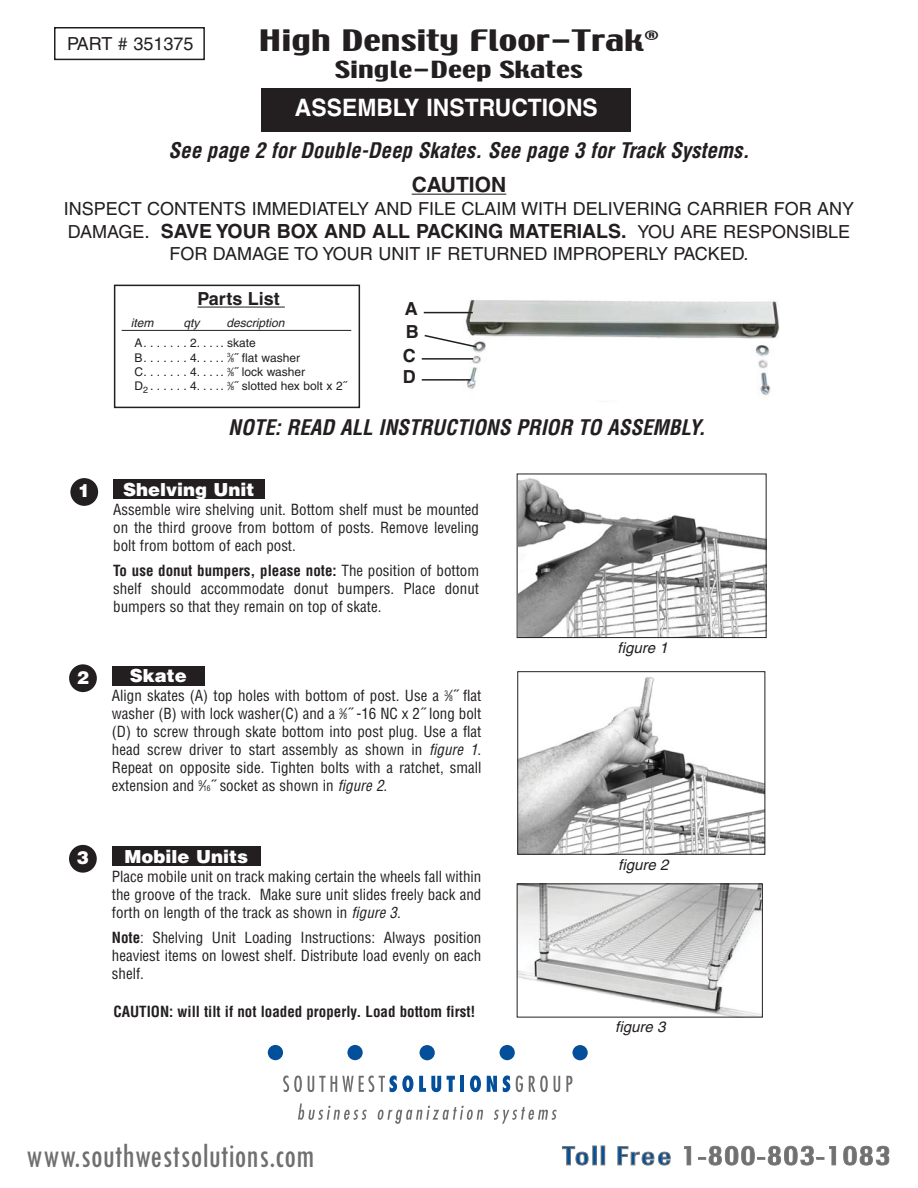
<style>
.page{position:relative;width:918px;height:1188px;background:#fff}
.page>*{position:absolute;margin:0;border:0;box-sizing:border-box;transform-origin:0 0}
.t1{font:condensed 36px "Tw Cen";color:#6f6f6f;scale:.92 1}
.t2{font:26.25px "Techno";color:#231f20;scale:1.51 1}
.t3{font:700 24px "Helvetica";color:#fff;scale:.95 1}
.t4{font:italic 700 condensed 21px "Helvetica";color:#231f20}
.t5{font:21px "Techno";color:#231f20;scale:1.51 1}
.t6{font:700 21px "Helvetica";color:#231f20}
.t7{font:700 19.5px "Helvetica";color:#231f20}
.t8{font:18px "Helvetica";color:#231f20}
.t9{font:900 18px "Helvetica";color:#fff}
.t10{font:700 18px/23.1px "Helvetica";color:#231f20;text-align:justify}
.t11{font:condensed 15px/18px "Helvetica";color:#231f20;text-align:justify}
.t12{font:700 condensed 15px "Helvetica";color:#231f20}
.t13{font:italic 15px "Helvetica";color:#231f20}
.t14{font:12px/14.4px "Helvetica";color:#231f20}
.t15{font:italic 12px "Helvetica";color:#231f20}
.s1{font-weight:400;font-size:18px}
.s2{font-weight:400}
.s3{font-size:6px}
.s4{font-weight:700}
.s5{font-size:7.5px}
.s6{font-style:italic}
</style>
<div class="page">
<div style="left:54px;top:27px;width:151px;height:33px;border:2px solid #231f20"></div>
<div style="left:261px;top:88px;width:370px;height:44px;background:#231f20"></div>
<div style="left:70px;top:478px;width:28px;height:28px;background:#231f20;border-radius:50%"></div>
<div style="left:113px;top:480px;width:151px;height:19px;background:#231f20"></div>
<div style="left:69px;top:664px;width:28px;height:28px;background:#231f20;border-radius:50%"></div>
<div style="left:112px;top:666px;width:92px;height:19px;background:#231f20"></div>
<div style="left:69px;top:845px;width:28px;height:28px;background:#231f20;border-radius:50%"></div>
<div style="left:112px;top:846px;width:149px;height:20px;background:#231f20"></div>
<hr style="left:412px;top:194px;width:94px;height:1px;background:#231f20">
<img style="left:458px;top:299px;width:322px;height:98px">
<div style="left:114px;top:285px;width:246px;height:123px;border:2px solid #231f20"></div>
<hr style="left:198px;top:307px;width:87px;height:1px;background:#231f20">
<hr style="left:122px;top:330px;width:229px;height:1px;background:#231f20">
<hr style="left:424px;top:312px;width:49px;height:1px;background:#231f20">
<svg style="left:424px;top:334px;width:54px;height:15px"></svg>
<hr style="left:422px;top:358px;width:51px;height:2px;background:#231f20">
<hr style="left:422px;top:379px;width:49px;height:2px;background:#231f20">
<img style="left:519px;top:478px;width:246px;height:158px">
<div style="left:517px;top:474px;width:250px;height:164px;border:1px solid #231f20"></div>
<img style="left:519px;top:677px;width:244px;height:176px">
<div style="left:517px;top:671px;width:248px;height:184px;border:1px solid #231f20"></div>
<img style="left:519px;top:886px;width:242px;height:130px">
<svg style="left:562px;top:1146px;width:27px;height:19px"></svg>
<div style="left:601px;top:1146px;width:4px;height:19px;border:1px solid #79787a"></div>
<svg style="left:618px;top:1146px;width:53px;height:19px"></svg>
<svg style="left:684px;top:1146px;width:7px;height:19px"></svg>
<svg style="left:698px;top:1146px;width:138px;height:19px"></svg>
<svg style="left:843px;top:1146px;width:46px;height:19px"></svg>
<svg style="left:298px;top:1103px;width:69px;height:17px"></svg>
<svg style="left:377px;top:1106px;width:106px;height:18px"></svg>
<svg style="left:494px;top:1107px;width:63px;height:17px"></svg>
<svg style="left:283px;top:1076px;width:19px;height:16px"></svg>
<svg style="left:308px;top:1075px;width:105px;height:17px"></svg>
<svg style="left:419px;top:1076px;width:22px;height:16px"></svg>
<svg style="left:447px;top:1076px;width:8px;height:16px"></svg>
<hr style="left:460px;top:1076px;width:4px;height:16px;background:#044f9a">
<svg style="left:470px;top:1075px;width:11px;height:17px"></svg>
<svg style="left:487px;top:1076px;width:10px;height:16px"></svg>
<svg style="left:503px;top:1075px;width:7px;height:17px"></svg>
<svg style="left:516px;top:1076px;width:7px;height:16px"></svg>
<svg style="left:529px;top:1076px;width:19px;height:16px"></svg>
<svg style="left:554px;top:1076px;width:6px;height:16px"></svg>
<svg style="left:566px;top:1076px;width:6px;height:16px"></svg>
<div style="left:572px;top:1045px;width:16px;height:15px;background:#044f9a;border-radius:50%"></div>
<div style="left:268px;top:1045px;width:15px;height:15px;background:#044f9a;border-radius:50%"></div>
<div style="left:420px;top:1045px;width:15px;height:15px;background:#044f9a;border-radius:50%"></div>
<div style="left:347px;top:1045px;width:16px;height:15px;background:#044f9a;border-radius:50%"></div>
<div style="left:500px;top:1045px;width:15px;height:15px;background:#044f9a;border-radius:50%"></div>
<p class="t8" style="left:67px;top:37px;width:128px">PART # 351375</p>
<h2 class="t2" style="left:258px;top:26px;width:267px">High Density Floor-Trak<sup>®</sup></h2>
<h3 class="t5" style="left:335px;top:58px;width:165px">Single-Deep Skates</h3>
<h3 class="t3" style="left:295px;top:99px;width:320px">ASSEMBLY INSTRUCTIONS</h3>
<h3 class="t4" style="left:168px;top:142px;width:583px">See page 2 for Double-Deep Skates. See page 3 for Track Systems.</h3>
<h3 class="t6" style="left:412px;top:177px;width:96px">CAUTION</h3>
<p class="t8" style="left:64px;top:202px;width:792px">INSPECT CONTENTS IMMEDIATELY AND FILE CLAIM WITH DELIVERING CARRIER FOR ANY</p>
<h3 class="t7" style="left:68px;top:224px;width:784px"><span class="s1">DAMAGE</span><span class="s2">.</span> SAVE YOUR BOX AND ALL PACKING MATERIALS. <span class="s1">YOU ARE RESPONSIBLE</span></h3>
<p class="t8" style="left:169px;top:247px;width:581px">FOR DAMAGE TO YOUR UNIT IF RETURNED IMPROPERLY PACKED.</p>
<p class="t10" style="left:198px;top:289px;width:84px">Parts List</p>
<p class="t14" style="left:134px;top:337px;width:214px">A.......2.....skate<br>B. . . . . . . 4..... <sup>3</sup>⁄<span class="s3">8</span>˝ flat washer<br>C. . . . . . . 4..... <sup>3</sup>⁄<span class="s3">8</span>˝ lock washer<br>D<sub>2</sub> . . . . . . 4. . . .. <sup>3</sup>⁄<span class="s3">8</span>˝ slotted hex bolt x 2˝</p>
<p class="t10" style="left:403px;top:299px;width:17px">A B C</p>
<p class="t10" style="left:403px;top:366px;width:14px">D</p>
<p class="t15" style="left:131px;top:319px;width:24px">item</p>
<p class="t15" style="left:183px;top:319px;width:18px">qty</p>
<p class="t15" style="left:226px;top:319px;width:60px">description</p>
<h3 class="t4" style="left:228px;top:420px;width:479px">NOTE: READ ALL INSTRUCTIONS PRIOR TO ASSEMBLY.</h3>
<p class="t9" style="left:78px;top:484px;width:14px">1</p>
<p class="t9" style="left:123px;top:483px;width:133px">Shelving Unit</p>
<p class="t11" style="left:113px;top:502px;width:367px">Assemble wire shelving unit. Bottom shelf must be mounted on the third groove from bottom of posts. Remove leveling bolt from bottom of each post.</p>
<p class="t11" style="left:113px;top:563px;width:367px"><span class="s4">To use donut bumpers, please note:</span> The position of bottom shelf should accommodate donut bumpers. Place donut bumpers so that they remain on top of skate.</p>
<p class="t9" style="left:77px;top:671px;width:14px">2</p>
<p class="t9" style="left:130px;top:669px;width:59px">Skate</p>
<p class="t11" style="left:112px;top:688px;width:371px">Align skates (A) top holes with bottom of post. Use a <sup>3</sup>⁄<span class="s5">8</span>˝ flat washer (B) with lock washer(C) and a <sup>3</sup>⁄<span class="s5">8</span>˝ -16 NC x 2˝ long bolt (D) to screw through skate bottom into post plug. Use a flat head screw driver to start assembly as shown in <span class="s6">figure 1</span>.<br>Repeat on opposite side. Tighten bolts with a ratchet, small extension and <sup>9</sup>⁄<span class="s5">16</span>˝ socket as shown in <span class="s6">figure 2</span>.</p>
<p class="t9" style="left:77px;top:851px;width:14px">3</p>
<p class="t9" style="left:124px;top:850px;width:125px">Mobile Units</p>
<p class="t11" style="left:112px;top:868px;width:371px">Place mobile unit on track making certain the wheels fall within the groove of the track. Make sure unit slides freely back and forth on length of the track as shown in <span class="s6">figure 3</span>.</p>
<p class="t11" style="left:112px;top:930px;width:371px"><span class="s4">Note</span>: Shelving Unit Loading Instructions: Always position heaviest items on lowest shelf. Distribute load evenly on each shelf.</p>
<p class="t12" style="left:113px;top:1006px;width:364px">CAUTION: will tilt if not loaded properly. Load bottom first!</p>
<h1 class="t1" style="left:26px;top:1134px;width:315px">www.southwestsolutions.com</h1>
<p class="t13" style="left:618px;top:642px;width:52px">figure 1</p>
<p class="t13" style="left:618px;top:859px;width:52px">figure 2</p>
<p class="t13" style="left:615px;top:1021px;width:52px">figure 3</p>
</div>
